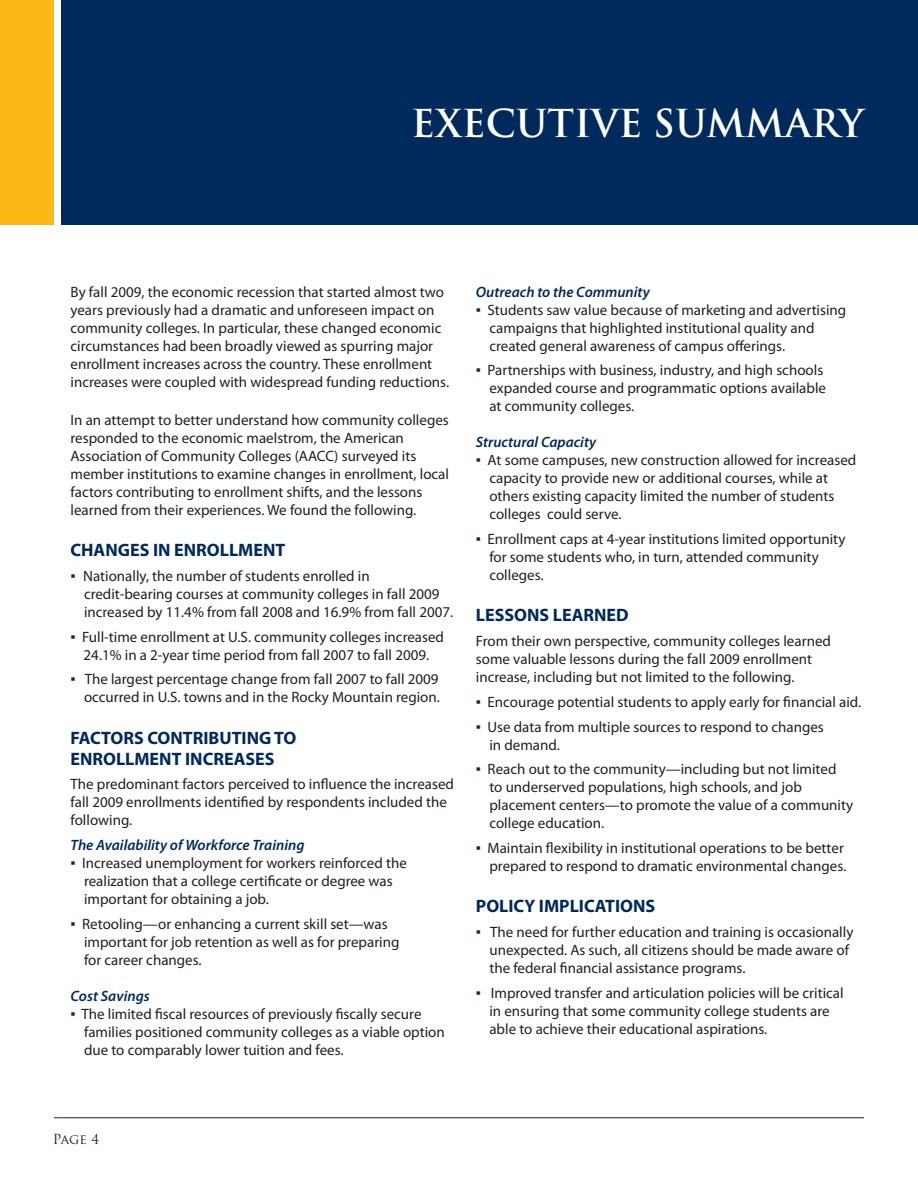
<style>
.page{position:relative;width:918px;height:1188px;background:#fff}
.page>*{position:absolute;margin:0;border:0;box-sizing:border-box;transform-origin:0 0}
.t1{font:700 37.5px "Trajan Pro";color:#fff}
.t2{font:700 18px/21px "Myriad Pro";color:#00295c}
.t3{font:15px/18px "Myriad Pro";color:#231f20}
.t4{font:italic 600 15px "Myriad Pro";color:#00295c}
.t5{font:13.5px "Trajan Pro";color:#231f20}
.s1{font-family:"Arial";color:#00295c}
</style>
<div class="page">
<hr style="left:54px;top:1117px;width:810px;height:1px;background:#00295c">
<div style="left:61px;top:0;width:857px;height:225px;background:#00295c"></div>
<div style="left:0;top:0;width:54px;height:225px;background:#fcb814"></div>
<h1 class="t1" style="left:411px;top:100px;width:454px">EXECUTIVE SUMMARY</h1>
<p class="t3" style="left:70px;top:282px;width:380px">By fall 2009, the economic recession that started almost two years previously had a dramatic and unforeseen impact on community colleges. In particular, these changed economic circumstances had been broadly viewed as spurring major enrollment increases across the country. These enrollment increases were coupled with widespread funding reductions.</p>
<p class="t3" style="left:70px;top:411px;width:380px">In an attempt to better understand how community colleges responded to the economic maelstrom, the American Association of Community Colleges (AACC) surveyed its member institutions to examine changes in enrollment, local factors contributing to enrollment shifts, and the lessons learned from their experiences. We found the following.</p>
<p class="t2" style="left:70px;top:539px;width:216px">CHANGES IN ENROLLMENT</p>
<p class="t3" style="left:84px;top:567px;width:371px;text-indent:-14px"><span class="s1">▪</span> Nationally, the number of students enrolled in credit-bearing courses at community colleges in fall 2009 increased by 11.4% from fall 2008 and 16.9% from fall 2007.</p>
<p class="t3" style="left:70px;top:627px;width:375px;text-align:center"><span class="s1">▪</span> Full-time enrollment at U.S. community colleges increased<br>24.1% in a 2-year time period from fall 2007 to fall 2009.</p>
<p class="t3" style="left:70px;top:670px;width:371px;text-align:right"><span class="s1">▪</span> The largest percentage change from fall 2007 to fall 2009 occurred in U.S. towns and in the Rocky Mountain region.</p>
<p class="t2" style="left:70px;top:726px;width:228px">FACTORS CONTRIBUTING TO<br>ENROLLMENT INCREASES</p>
<p class="t3" style="left:70px;top:775px;width:385px">The predominant factors perceived to influence the increased fall 2009 enrollments identified by respondents included the following.</p>
<p class="t4" style="left:70px;top:835px;width:236px">The Availability of Workforce Training</p>
<p class="t3" style="left:84px;top:854px;width:324px;text-indent:-14px"><span class="s1">▪</span> Increased unemployment for workers reinforced the realization that a college certificate or degree was important for obtaining a job.</p>
<p class="t3" style="left:84px;top:915px;width:317px;text-indent:-14px"><span class="s1">▪</span> Retooling—or enhancing a current skill set—was important for job retention as well as for preparing for career changes.</p>
<p class="t4" style="left:70px;top:986px;width:81px">Cost Savings</p>
<p class="t3" style="left:84px;top:1005px;width:362px;text-indent:-14px"><span class="s1">▪</span> The limited fiscal resources of previously fiscally secure families positioned community colleges as a viable option due to comparably lower tuition and fees.</p>
<p class="t4" style="left:476px;top:282px;width:175px">Outreach to the Community</p>
<p class="t3" style="left:489px;top:300px;width:358px;text-indent:-14px"><span class="s1">▪</span> Students saw value because of marketing and advertising campaigns that highlighted institutional quality and created general awareness of campus offerings.</p>
<p class="t3" style="left:489px;top:361px;width:338px;text-indent:-14px"><span class="s1">▪</span> Partnerships with business, industry, and high schools expanded course and programmatic options available at community colleges.</p>
<p class="t4" style="left:476px;top:433px;width:122px">Structural Capacity</p>
<p class="t3" style="left:489px;top:451px;width:368px;text-indent:-14px"><span class="s1">▪</span> At some campuses, new construction allowed for increased capacity to provide new or additional courses, while at others existing capacity limited the number of students colleges could serve.</p>
<p class="t3" style="left:489px;top:530px;width:358px;text-indent:-14px"><span class="s1">▪</span> Enrollment caps at 4-year institutions limited opportunity for some students who, in turn, attended community colleges.</p>
<p class="t2" style="left:476px;top:604px;width:154px">LESSONS LEARNED</p>
<p class="t3" style="left:476px;top:632px;width:357px">From their own perspective, community colleges learned some valuable lessons during the fall 2009 enrollment increase, including but not limited to the following.</p>
<p class="t3" style="left:476px;top:693px;width:387px"><span class="s1">▪</span> Encourage potential students to apply early for financial aid.</p>
<p class="t3" style="left:489px;top:717px;width:336px;text-indent:-14px"><span class="s1">▪</span> Use data from multiple sources to respond to changes in demand.</p>
<p class="t3" style="left:489px;top:760px;width:365px;text-indent:-14px"><span class="s1">▪</span> Reach out to the community—including but not limited to underserved populations, high schools, and job placement centers—to promote the value of a community college education.</p>
<p class="t3" style="left:476px;top:839px;width:372px;text-align:right"><span class="s1">▪</span> Maintain flexibility in institutional operations to be better prepared to respond to dramatic environmental changes.</p>
<p class="t2" style="left:476px;top:895px;width:181px">POLICY IMPLICATIONS</p>
<p class="t3" style="left:489px;top:923px;width:366px;text-indent:-14px"><span class="s1">▪</span> The need for further education and training is occasionally unexpected. As such, all citizens should be made aware of the federal financial assistance programs.</p>
<p class="t3" style="left:489px;top:984px;width:356px;text-indent:-14px"><span class="s1">▪</span> Improved transfer and articulation policies will be critical in ensuring that some community college students are able to achieve their educational aspirations.</p>
<p class="t5" style="left:53px;top:1131px;width:48px">Page 4</p>
</div>
